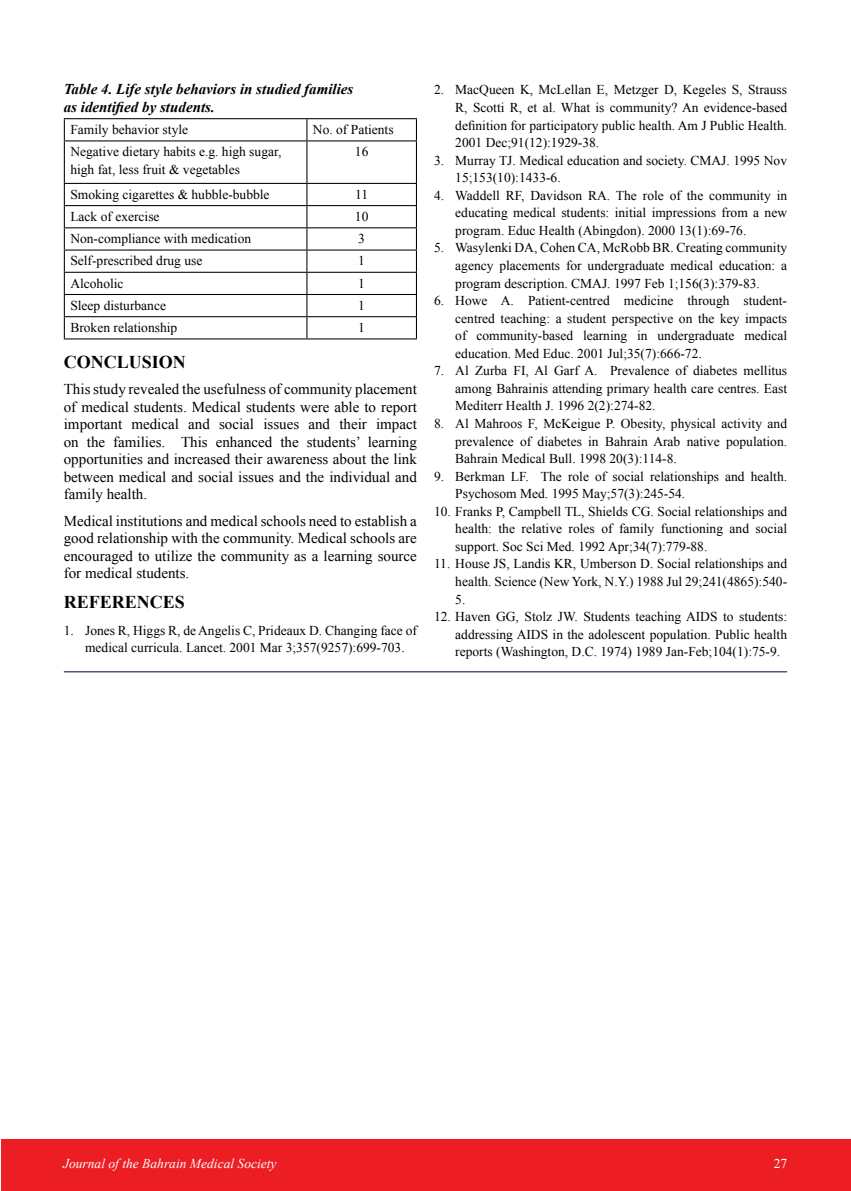
<style>
.page{position:relative;width:851px;height:1191px;background:#fff}
.page>*{position:absolute;margin:0;border:0;box-sizing:border-box;transform-origin:0 0}
.t1{font:700 18px "Times New Roman";color:#000}
.t2{font:15px/17.5px "Times New Roman";color:#000;text-align:justify}
.t3{font:italic 700 15px/18px "Times New Roman";color:#000}
.t4{font:13.5px/17.5px "Times New Roman";color:#000;text-align:justify}
.t5{font:italic 13.5px "Times New Roman";color:#fff}
.t6{font:13.5px "Times New Roman";color:#fff}
</style>
<div class="page">
<div style="left:1px;top:1139px;width:849px;height:52px;background:#ed1d24"></div>
<hr style="left:64px;top:118px;width:243px;height:1px;background:#000">
<svg style="left:64px;top:119px;width:1px;height:21px"></svg>
<hr style="left:307px;top:118px;width:110px;height:1px;background:#000">
<svg style="left:306px;top:119px;width:1px;height:21px"></svg>
<svg style="left:416px;top:119px;width:1px;height:21px"></svg>
<hr style="left:64px;top:140px;width:243px;height:1px;background:#000">
<hr style="left:64px;top:141px;width:1px;height:42px;background:#000">
<hr style="left:307px;top:140px;width:110px;height:1px;background:#000">
<hr style="left:306px;top:141px;width:1px;height:42px;background:#000">
<hr style="left:416px;top:141px;width:1px;height:42px;background:#000">
<hr style="left:64px;top:183px;width:243px;height:1px;background:#000">
<hr style="left:307px;top:183px;width:110px;height:1px;background:#000">
<hr style="left:64px;top:205px;width:243px;height:1px;background:#000">
<hr style="left:307px;top:205px;width:110px;height:1px;background:#000">
<hr style="left:64px;top:227px;width:243px;height:1px;background:#000">
<hr style="left:307px;top:227px;width:110px;height:1px;background:#000">
<hr style="left:64px;top:249px;width:243px;height:1px;background:#000">
<hr style="left:307px;top:249px;width:110px;height:1px;background:#000">
<hr style="left:64px;top:272px;width:243px;height:1px;background:#000">
<hr style="left:307px;top:272px;width:110px;height:1px;background:#000">
<hr style="left:64px;top:294px;width:243px;height:1px;background:#000">
<hr style="left:307px;top:294px;width:110px;height:1px;background:#000">
<hr style="left:64px;top:316px;width:243px;height:1px;background:#000">
<svg style="left:64px;top:184px;width:1px;height:154px"></svg>
<hr style="left:307px;top:316px;width:110px;height:1px;background:#000">
<svg style="left:306px;top:184px;width:1px;height:154px"></svg>
<svg style="left:416px;top:184px;width:1px;height:154px"></svg>
<hr style="left:64px;top:338px;width:243px;height:1px;background:#000">
<hr style="left:307px;top:338px;width:110px;height:1px;background:#000">
<hr style="left:64px;top:671px;width:723px;height:1px;background:#001b4a">
<p class="t3" style="left:64px;top:80px;width:291px">Table 4. Life style behaviors in studied families as identified by students.</p>
<p class="t4" style="left:70px;top:121px;width:119px">Family behavior style</p>
<p class="t4" style="left:313px;top:121px;width:82px">No. of Patients</p>
<p class="t4" style="left:70px;top:143px;width:212px;line-height:18px">Negative dietary habits e.g. high sugar, high fat, less fruit &amp; vegetables</p>
<p class="t4" style="left:355px;top:143px;width:15px">16</p>
<p class="t4" style="left:70px;top:185px;width:201px">Smoking cigarettes &amp; hubble-bubble</p>
<p class="t4" style="left:355px;top:185px;width:15px">11</p>
<p class="t4" style="left:70px;top:207px;width:91px">Lack of exercise</p>
<p class="t4" style="left:355px;top:207px;width:15px">10</p>
<p class="t4" style="left:70px;top:230px;width:182px">Non-compliance with medication</p>
<p class="t4" style="left:358px;top:230px;width:8px">3</p>
<p class="t4" style="left:70px;top:252px;width:133px">Self-prescribed drug use</p>
<p class="t4" style="left:358px;top:252px;width:8px">1</p>
<p class="t4" style="left:70px;top:274px;width:55px">Alcoholic</p>
<p class="t4" style="left:358px;top:274px;width:8px">1</p>
<p class="t4" style="left:70px;top:296px;width:97px">Sleep disturbance</p>
<p class="t4" style="left:358px;top:296px;width:8px">1</p>
<p class="t4" style="left:70px;top:318px;width:108px">Broken relationship</p>
<p class="t4" style="left:358px;top:318px;width:8px">1</p>
<h1 class="t1" style="left:64px;top:349px;width:124px">CONCLUSION</h1>
<p class="t2" style="left:64px;top:380px;width:354px">This study revealed the usefulness of community placement of medical students. Medical students were able to report important medical and social issues and their impact on the families. This enhanced the students’ learning opportunities and increased their awareness about the link between medical and social issues and the individual and family health.</p>
<p class="t2" style="left:64px;top:511px;width:354px">Medical institutions and medical schools need to establish a good relationship with the community. Medical schools are encouraged to utilize the community as a learning source for medical students.</p>
<h1 class="t1" style="left:64px;top:590px;width:120px">REFERENCES</h1>
<p class="t4" style="left:85px;top:621px;width:333px;text-indent:-21px">1. Jones R, Higgs R, de Angelis C, Prideaux D. Changing face of medical curricula. Lancet. 2001 Mar 3;357(9257):699-703.</p>
<p class="t4" style="left:455px;top:81px;width:333px;text-indent:-21px">2. MacQueen K, McLellan E, Metzger D, Kegeles S, Strauss R, Scotti R, et al. What is community? An evidence-based definition for participatory public health. Am J Public Health.<br>2001 Dec;91(12):1929-38.</p>
<p class="t4" style="left:455px;top:151px;width:333px;text-indent:-21px">3. Murray TJ. Medical education and society. CMAJ. 1995 Nov<br>15;153(10):1433-6.</p>
<p class="t4" style="left:455px;top:186px;width:333px;text-indent:-21px">4. Waddell RF, Davidson RA. The role of the community in educating medical students: initial impressions from a new program. Educ Health (Abingdon). 2000 13(1):69-76.</p>
<p class="t4" style="left:455px;top:239px;width:333px;text-indent:-21px">5. Wasylenki DA, Cohen CA, McRobb BR. Creating community agency placements for undergraduate medical education: a program description. CMAJ. 1997 Feb 1;156(3):379-83.</p>
<p class="t4" style="left:455px;top:291px;width:333px;text-indent:-21px">6. Howe A. Patient-centred medicine through student&shy;centred teaching: a student perspective on the key impacts of community-based learning in undergraduate medical education. Med Educ. 2001 Jul;35(7):666-72.</p>
<p class="t4" style="left:455px;top:362px;width:333px;text-indent:-21px">7. Al Zurba FI, Al Garf A. Prevalence of diabetes mellitus among Bahrainis attending primary health care centres. East Mediterr Health J. 1996 2(2):274-82.</p>
<p class="t4" style="left:455px;top:414px;width:333px;text-indent:-21px">8. Al Mahroos F, McKeigue P. Obesity, physical activity and prevalence of diabetes in Bahrain Arab native population.<br>Bahrain Medical Bull. 1998 20(3):114-8.</p>
<p class="t4" style="left:455px;top:467px;width:333px;text-indent:-21px">9. Berkman LF. The role of social relationships and health.<br>Psychosom Med. 1995 May;57(3):245-54.</p>
<p class="t4" style="left:455px;top:502px;width:333px;text-indent:-21px">10. Franks P, Campbell TL, Shields CG. Social relationships and health: the relative roles of family functioning and social support. Soc Sci Med. 1992 Apr;34(7):779-88.</p>
<p class="t4" style="left:455px;top:555px;width:333px;text-indent:-21px">11. House JS, Landis KR, Umberson D. Social relationships and health. Science (New York, N.Y.) 1988 Jul 29;241(4865):540- 5.</p>
<p class="t4" style="left:455px;top:607px;width:333px;text-indent:-21px">12. Haven GG, Stolz JW. Students teaching AIDS to students: addressing AIDS in the adolescent population. Public health reports (Washington, D.C. 1974) 1989 Jan-Feb;104(1):75-9.</p>
<p class="t5" style="left:63px;top:1154px;width:215px">Journal of the Bahrain Medical Society</p>
<p class="t6" style="left:773px;top:1154px;width:15px">27</p>
</div>
